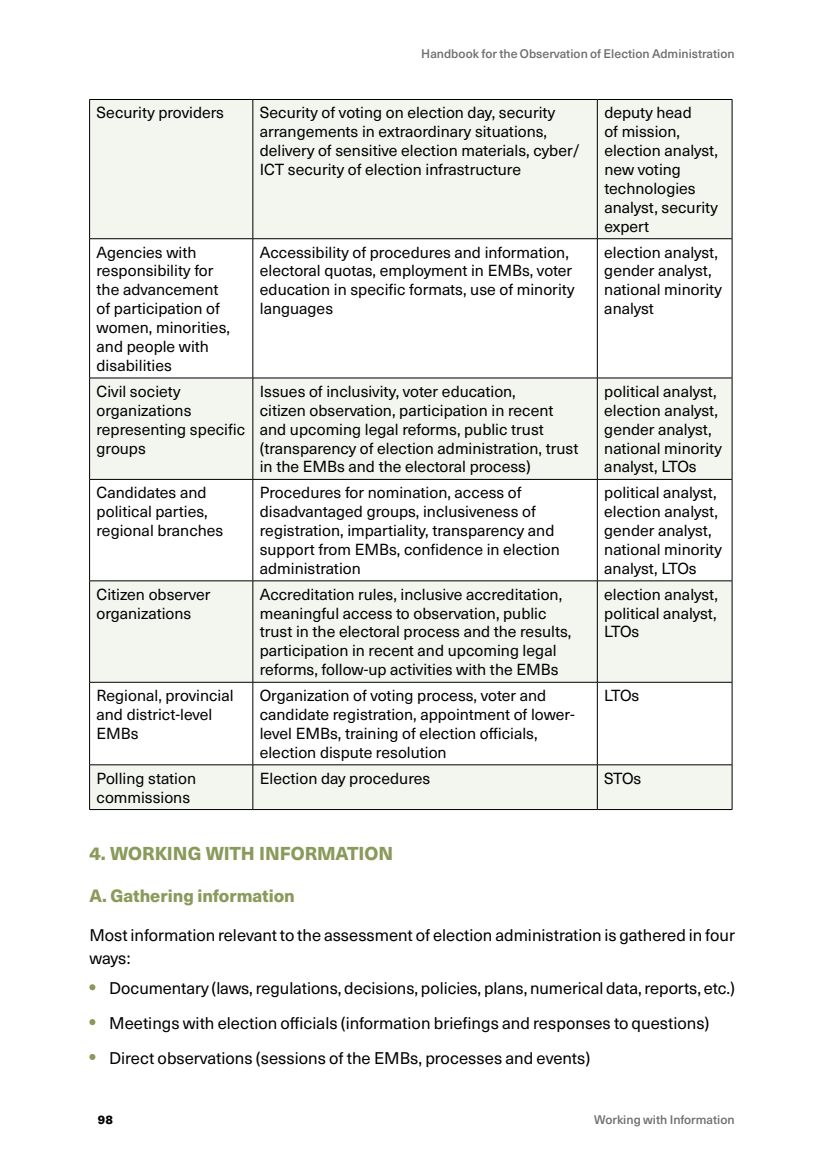
<style>
.page{position:relative;width:824px;height:1171px;background:#fff}
.page>*{position:absolute;margin:0;border:0;box-sizing:border-box;transform-origin:0 0}
.t1{font:800 18.38px "Neue Haas Unica";color:#8a9a5b}
.t2{font:800 17.5px "Neue Haas Unica";color:#8a9a5b}
.t3{font:16.62px/34.8px "Neue Haas Unica";color:#000}
.t4{font:15.75px/18.9px "Neue Haas Unica";color:#000}
.t5{font:500 12.25px "Neue Haas Unica";color:#6d6e71}
.t6{font:800 12.25px "Neue Haas Unica";color:#000}
</style>
<div class="page">
<svg style="left:90px;top:100px;width:641px;height:709px;fill:#f3f5ef"></svg>
<hr style="left:89px;top:100px;width:1px;height:138px;background:#000">
<hr style="left:252px;top:100px;width:1px;height:138px;background:#000">
<hr style="left:597px;top:100px;width:1px;height:138px;background:#000">
<hr style="left:731px;top:100px;width:1px;height:138px;background:#000">
<hr style="left:89px;top:378px;width:1px;height:101px;background:#000">
<hr style="left:252px;top:378px;width:1px;height:101px;background:#000">
<hr style="left:597px;top:378px;width:1px;height:101px;background:#000">
<hr style="left:731px;top:378px;width:1px;height:101px;background:#000">
<hr style="left:89px;top:581px;width:1px;height:101px;background:#000">
<hr style="left:252px;top:581px;width:1px;height:101px;background:#000">
<hr style="left:597px;top:581px;width:1px;height:101px;background:#000">
<hr style="left:731px;top:581px;width:1px;height:101px;background:#000">
<hr style="left:89px;top:765px;width:1px;height:44px;background:#000">
<hr style="left:89px;top:809px;width:164px;height:1px;background:#000">
<hr style="left:252px;top:765px;width:1px;height:44px;background:#000">
<hr style="left:253px;top:809px;width:344px;height:1px;background:#000">
<hr style="left:597px;top:765px;width:1px;height:44px;background:#000">
<hr style="left:731px;top:765px;width:1px;height:44px;background:#000">
<hr style="left:597px;top:809px;width:135px;height:1px;background:#000">
<hr style="left:89px;top:99px;width:164px;height:1px;background:#000">
<hr style="left:253px;top:99px;width:344px;height:1px;background:#000">
<hr style="left:597px;top:99px;width:135px;height:1px;background:#000">
<hr style="left:89px;top:238px;width:164px;height:1px;background:#000">
<hr style="left:89px;top:239px;width:1px;height:139px;background:#000">
<hr style="left:89px;top:378px;width:164px;height:1px;background:#000">
<hr style="left:253px;top:238px;width:344px;height:1px;background:#000">
<hr style="left:252px;top:239px;width:1px;height:139px;background:#000">
<hr style="left:253px;top:378px;width:344px;height:1px;background:#000">
<hr style="left:597px;top:238px;width:135px;height:1px;background:#000">
<hr style="left:597px;top:239px;width:1px;height:139px;background:#000">
<hr style="left:731px;top:239px;width:1px;height:139px;background:#000">
<hr style="left:597px;top:378px;width:135px;height:1px;background:#000">
<hr style="left:89px;top:479px;width:164px;height:1px;background:#000">
<hr style="left:89px;top:480px;width:1px;height:100px;background:#000">
<hr style="left:89px;top:580px;width:164px;height:1px;background:#000">
<hr style="left:253px;top:479px;width:344px;height:1px;background:#000">
<hr style="left:252px;top:480px;width:1px;height:100px;background:#000">
<hr style="left:253px;top:580px;width:344px;height:1px;background:#000">
<hr style="left:597px;top:479px;width:135px;height:1px;background:#000">
<hr style="left:597px;top:480px;width:1px;height:100px;background:#000">
<hr style="left:731px;top:480px;width:1px;height:100px;background:#000">
<hr style="left:597px;top:580px;width:135px;height:1px;background:#000">
<hr style="left:89px;top:682px;width:164px;height:1px;background:#000">
<hr style="left:89px;top:682px;width:1px;height:82px;background:#000">
<hr style="left:89px;top:764px;width:164px;height:1px;background:#000">
<hr style="left:253px;top:682px;width:344px;height:1px;background:#000">
<hr style="left:252px;top:682px;width:1px;height:82px;background:#000">
<hr style="left:253px;top:764px;width:344px;height:1px;background:#000">
<hr style="left:597px;top:682px;width:135px;height:1px;background:#000">
<hr style="left:597px;top:682px;width:1px;height:82px;background:#000">
<hr style="left:731px;top:682px;width:1px;height:82px;background:#000">
<hr style="left:597px;top:764px;width:135px;height:1px;background:#000">
<svg style="left:89px;top:984px;width:6px;height:6px"></svg>
<svg style="left:89px;top:1019px;width:6px;height:6px"></svg>
<svg style="left:89px;top:1054px;width:6px;height:6px"></svg>
<p class="t5" style="left:421px;top:44px;width:315px">Handbook for the Observation of Election Administration</p>
<p class="t4" style="left:97px;top:102px;width:129px">Security providers</p>
<p class="t4" style="left:260px;top:102px;width:321px">Security of voting on election day, security arrangements in extraordinary situations, delivery of sensitive election materials, cyber/ ICT security of election infrastructure</p>
<p class="t4" style="left:604px;top:102px;width:115px">deputy head<br>of mission, election analyst, new voting technologies analyst, security expert</p>
<p class="t4" style="left:97px;top:242px;width:135px">Agencies with responsibility for the advancement of participation of women, minorities, and people with disabilities</p>
<p class="t4" style="left:260px;top:242px;width:316px">Accessibility of procedures and information, electoral quotas, employment in EMBs, voter education in specific formats, use of minority languages</p>
<p class="t4" style="left:604px;top:242px;width:119px">election analyst, gender analyst, national minority analyst</p>
<p class="t4" style="left:97px;top:381px;width:150px">Civil society organizations representing specific groups</p>
<p class="t4" style="left:260px;top:381px;width:320px">Issues of inclusivity, voter education,<br>citizen observation, participation in recent and upcoming legal reforms, public trust (transparency of election administration, trust in the EMBs and the electoral process)</p>
<p class="t4" style="left:604px;top:381px;width:119px">political analyst, election analyst, gender analyst, national minority analyst, LTOs</p>
<p class="t4" style="left:96px;top:482px;width:128px">Candidates and political parties, regional branches</p>
<p class="t4" style="left:260px;top:482px;width:301px">Procedures for nomination, access of disadvantaged groups, inclusiveness of registration, impartiality, transparency and support from EMBs, confidence in election administration</p>
<p class="t4" style="left:604px;top:482px;width:119px">political analyst, election analyst, gender analyst, national minority analyst, LTOs</p>
<p class="t4" style="left:96px;top:584px;width:116px">Citizen observer organizations</p>
<p class="t4" style="left:260px;top:584px;width:313px">Accreditation rules, inclusive accreditation, meaningful access to observation, public trust in the electoral process and the results, participation in recent and upcoming legal reforms, follow-up activities with the EMBs</p>
<p class="t4" style="left:604px;top:584px;width:115px;text-align:justify">election analyst, political analyst, LTOs</p>
<p class="t4" style="left:96px;top:685px;width:139px">Regional, provincial and district-level<br>EMBs</p>
<p class="t4" style="left:260px;top:685px;width:316px">Organization of voting process, voter and candidate registration, appointment of lower&shy;level EMBs, training of election officials, election dispute resolution</p>
<p class="t4" style="left:604px;top:685px;width:37px">LTOs</p>
<p class="t4" style="left:96px;top:768px;width:101px">Polling station commissions</p>
<p class="t4" style="left:260px;top:768px;width:172px">Election day procedures</p>
<p class="t4" style="left:604px;top:768px;width:39px">STOs</p>
<p class="t1" style="left:89px;top:839px;width:305px">4. WORKING WITH INFORMATION</p>
<p class="t2" style="left:89px;top:882px;width:207px">A. Gathering information</p>
<p class="t3" style="left:89px;top:923px;width:647px;line-height:22.8px">Most information relevant to the assessment of election administration is gathered in four ways:</p>
<p class="t3" style="left:109px;top:969px;width:627px">Documentary (laws, regulations, decisions, policies, plans, numerical data, reports, etc.)<br>Meetings with election officials (information briefings and responses to questions)<br>Direct observations (sessions of the EMBs, processes and events)</p>
<p class="t6" style="left:98px;top:1110px;width:17px">98</p>
<p class="t5" style="left:594px;top:1111px;width:142px">Working with Information</p>
</div>
